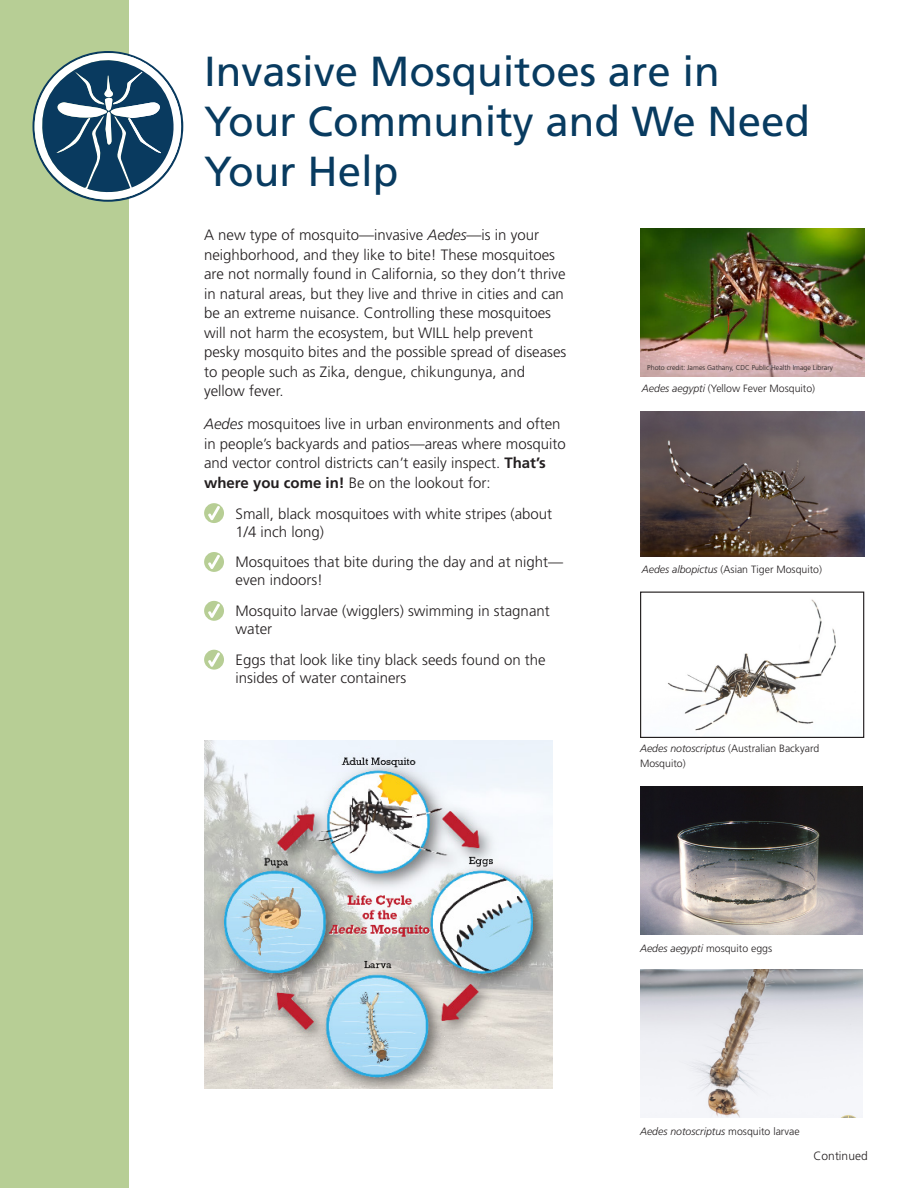
<style>
.page{position:relative;width:918px;height:1188px;background:#fff}
.page>*{position:absolute;margin:0;border:0;box-sizing:border-box;transform-origin:0 0}
.t1{font:42px/50.4px "Frutiger LT Std";color:#083b60}
.t2{font:300 15px/19.5px "Frutiger LT Std";color:#231f20}
.t3{font:300 12px "Frutiger LT Std";color:#231f20}
.t4{font:300 10.5px/15.1px "Frutiger LT Std";color:#231f20}
.t5{font:italic 300 10.5px "Frutiger LT Std";color:#231f20}
.t6{font:300 7.05px "Frutiger LT Std";color:#231f20}
.s1{font-style:italic}
.s2{font-weight:700}
.s3{font-style:normal}
</style>
<div class="page">
<div style="left:0;top:0;width:129px;height:1188px;background:#b7ce95"></div>
<svg style="left:33px;top:51px;width:151px;height:151px"></svg>
<svg style="left:204px;top:503px;width:20px;height:20px"></svg>
<svg style="left:204px;top:552px;width:20px;height:20px"></svg>
<svg style="left:204px;top:601px;width:20px;height:20px"></svg>
<svg style="left:204px;top:650px;width:20px;height:20px"></svg>
<img style="left:204px;top:740px;width:349px;height:349px">
<img style="left:641px;top:229px;width:224px;height:148px">
<img style="left:640px;top:411px;width:225px;height:146px">
<img style="left:640px;top:787px;width:222px;height:148px">
<img style="left:668px;top:599px;width:168px;height:132px">
<div style="left:640px;top:592px;width:224px;height:146px;border:1px solid #231f20"></div>
<img style="left:640px;top:970px;width:222px;height:148px">
<p class="t1" style="left:204px;top:46px;width:608px">Invasive Mosquitoes are in<br>Your Community and We Need<br>Your Help</p>
<p class="t2" style="left:204px;top:226px;width:364px">A new type of mosquito—invasive <span class="s1">Aedes</span>—is in your neighborhood, and they like to bite! These mosquitoes are not normally found in California, so they don’t thrive in natural areas, but they live and thrive in cities and can be an extreme nuisance. Controlling these mosquitoes will not harm the ecosystem, but WILL help prevent pesky mosquito bites and the possible spread of diseases to people such as Zika, dengue, chikungunya, and yellow fever.</p>
<p class="t2" style="left:204px;top:415px;width:363px"><span class="s1">Aedes</span> mosquitoes live in urban environments and often in people’s backyards and patios—areas where mosquito and vector control districts can’t easily inspect. <span class="s2">That’s where you come in!</span> Be on the lookout for:</p>
<p class="t2" style="left:236px;top:505px;width:318px;line-height:18px">Small, black mosquitoes with white stripes (about<br>1/4 inch long)</p>
<p class="t2" style="left:236px;top:553px;width:329px;line-height:18px">Mosquitoes that bite during the day and at night— even indoors!</p>
<p class="t2" style="left:236px;top:602px;width:316px;line-height:18px">Mosquito larvae (wigglers) swimming in stagnant water</p>
<p class="t2" style="left:236px;top:651px;width:312px;line-height:18px">Eggs that look like tiny black seeds found on the insides of water containers</p>
<p class="t6" style="left:647px;top:364px;width:187px">Photo credit: James Gathany, CDC Public Health Image Library</p>
<p class="t4" style="left:642px;top:381px;width:175px"><span class="s1">Aedes aegypti</span> (Yellow Fever Mosquito)</p>
<p class="t4" style="left:642px;top:562px;width:182px"><span class="s1">Aedes albopictus</span> (Asian Tiger Mosquito)</p>
<p class="t4" style="left:640px;top:741px;width:181px"><span class="s1">Aedes notoscriptus</span> (Australian Backyard<br>Mosquito)</p>
<p class="t5" style="left:640px;top:943px;width:134px">Aedes aegypti <span class="s3">mosquito eggs</span></p>
<p class="t5" style="left:640px;top:1126px;width:161px">Aedes notoscriptus <span class="s3">mosquito larvae</span></p>
<p class="t3" style="left:814px;top:1149px;width:56px">Continued</p>
</div>
